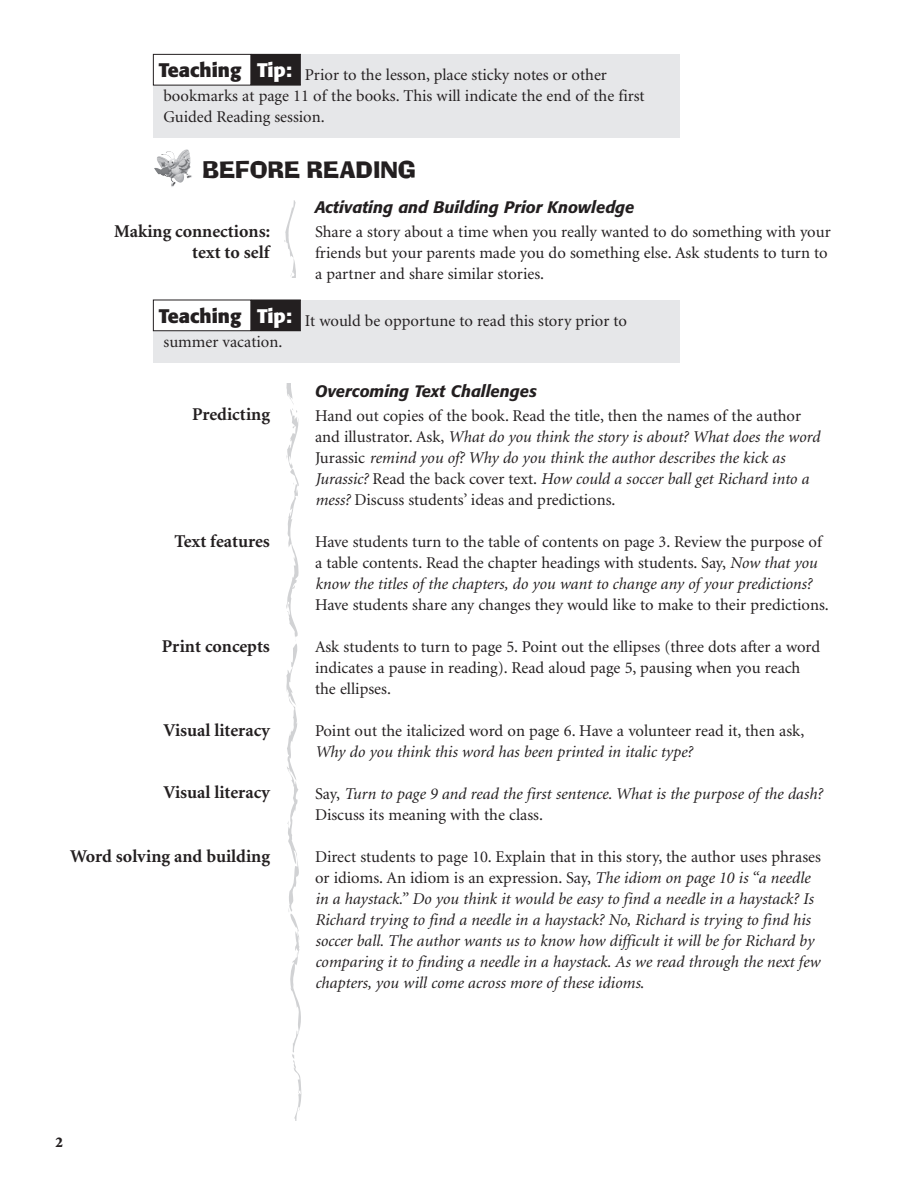
<style>
.page{position:relative;width:918px;height:1188px;background:#fff}
.page>*{position:absolute;margin:0;border:0;box-sizing:border-box;transform-origin:0 0}
.t1{font:22.5px "Neo Ad Lib";letter-spacing:.015em;color:#231f20}
.t2{font:700 18px/21px "Minion";color:#231f20;text-align:right}
.t3{font:italic 16.5px/21px "Minion";color:#231f20}
.t4{font:16.5px/21px "Minion";color:#231f20}
.t5{font:italic 500 16.5px "Formata";color:#231f20}
.t6{font:900 15px "Minion";color:#231f20}
.s1{font-style:normal}
.s2{font-style:italic}
</style>
<div class="page">
<svg style="left:284px;top:200px;width:17px;height:920px"></svg>
<div style="left:270px;top:278px;width:44px;height:105px;background:#fff"></div>
<img style="left:154px;top:150px;width:32px;height:26px">
<div style="left:153px;top:300px;width:526px;height:63px;background:#e6e7e9"></div>
<div style="left:153px;top:300px;width:98px;height:31px;background:#fff"></div>
<div style="left:153px;top:300px;width:98px;height:31px;border:1px solid #231f20"></div>
<div style="left:252px;top:300px;width:48px;height:31px;background:#231f20"></div>
<div style="left:251px;top:300px;width:50px;height:31px;border:1px solid #231f20"></div>
<div style="left:153px;top:54px;width:526px;height:84px;background:#e6e7e9"></div>
<div style="left:153px;top:54px;width:98px;height:31px;background:#fff"></div>
<div style="left:153px;top:54px;width:98px;height:31px;border:1px solid #231f20"></div>
<div style="left:252px;top:54px;width:48px;height:31px;background:#231f20"></div>
<div style="left:251px;top:54px;width:50px;height:31px;border:1px solid #231f20"></div>
<p class="t4" style="left:159px;top:66px;width:487px"><sup>Teaching</sup> <sup>Tip:</sup> Prior to the lesson, place sticky notes or other bookmarks at page 11 of the books. This will indicate the end of the first<br>Guided Reading session.</p>
<h1 class="t1" style="left:202px;top:161px;width:215px">BEFORE READING</h1>
<p class="t2" style="left:114px;top:222px;width:157px">Making connections: text to self</p>
<p class="t5" style="left:315px;top:199px;width:321px">Activating and Building Prior Knowledge</p>
<p class="t4" style="left:315px;top:222px;width:517px">Share a story about a time when you really wanted to do something with your friends but your parents made you do something else. Ask students to turn to a partner and share similar stories.</p>
<p class="t4" style="left:159px;top:311px;width:470px"><sup>Teaching</sup> <sup>Tip:</sup> It would be opportune to read this story prior to summer vacation.</p>
<p class="t2" style="left:192px;top:406px;width:79px">Predicting</p>
<p class="t2" style="left:175px;top:532px;width:97px">Text features</p>
<p class="t2" style="left:162px;top:637px;width:110px">Print concepts</p>
<p class="t2" style="left:163px;top:721px;width:108px">Visual literacy</p>
<p class="t2" style="left:163px;top:784px;width:108px">Visual literacy</p>
<p class="t2" style="left:70px;top:847px;width:201px">Word solving and building</p>
<p class="t5" style="left:315px;top:384px;width:223px">Overcoming Text Challenges</p>
<p class="t3" style="left:315px;top:406px;width:506px"><span class="s1">Hand out copies of the book. Read the title, then the names of the author and illustrator. Ask,</span> What do you think the story is about? What does the word <span class="s1">Jurassic</span> remind you of? Why do you think the author describes the kick as Jurassic? <span class="s1">Read the back cover text.</span> How could a soccer ball get Richard into a mess? <span class="s1">Discuss students’ ideas and predictions.</span></p>
<p class="t4" style="left:315px;top:532px;width:508px">Have students turn to the table of contents on page 3. Review the purpose of a table contents. Read the chapter headings with students. Say, <span class="s2">Now that you know the titles of the chapters, do you want to change any of your predictions?</span></p>
<p class="t4" style="left:315px;top:595px;width:515px">Have students share any changes they would like to make to their predictions.</p>
<p class="t4" style="left:315px;top:637px;width:507px">Ask students to turn to page 5. Point out the ellipses (three dots after a word indicates a pause in reading). Read aloud page 5, pausing when you reach the ellipses.</p>
<p class="t4" style="left:315px;top:721px;width:491px">Point out the italicized word on page 6. Have a volunteer read it, then ask,</p>
<p class="t3" style="left:315px;top:742px;width:379px">Why do you think this word has been printed in italic type?</p>
<p class="t3" style="left:315px;top:784px;width:509px"><span class="s1">Say,</span> Turn to page 9 and read the first sentence. What is the purpose of the dash?<br><span class="s1">Discuss its meaning with the class.</span></p>
<p class="t3" style="left:315px;top:847px;width:508px"><span class="s1">Direct students to page 10. Explain that in this story, the author uses phrases or idioms. An idiom is an expression. Say,</span> The idiom on page 10 is “a needle in a haystack.” Do you think it would be easy to find a needle in a haystack? Is Richard trying to find a needle in a haystack? No, Richard is trying to find his soccer ball. The author wants us to know how difficult it will be for Richard by comparing it to finding a needle in a haystack. As we read through the next few chapters, you will come across more of these idioms<span class="s1">.</span></p>
<p class="t6" style="left:55px;top:1136px;width:9px">2</p>
</div>
